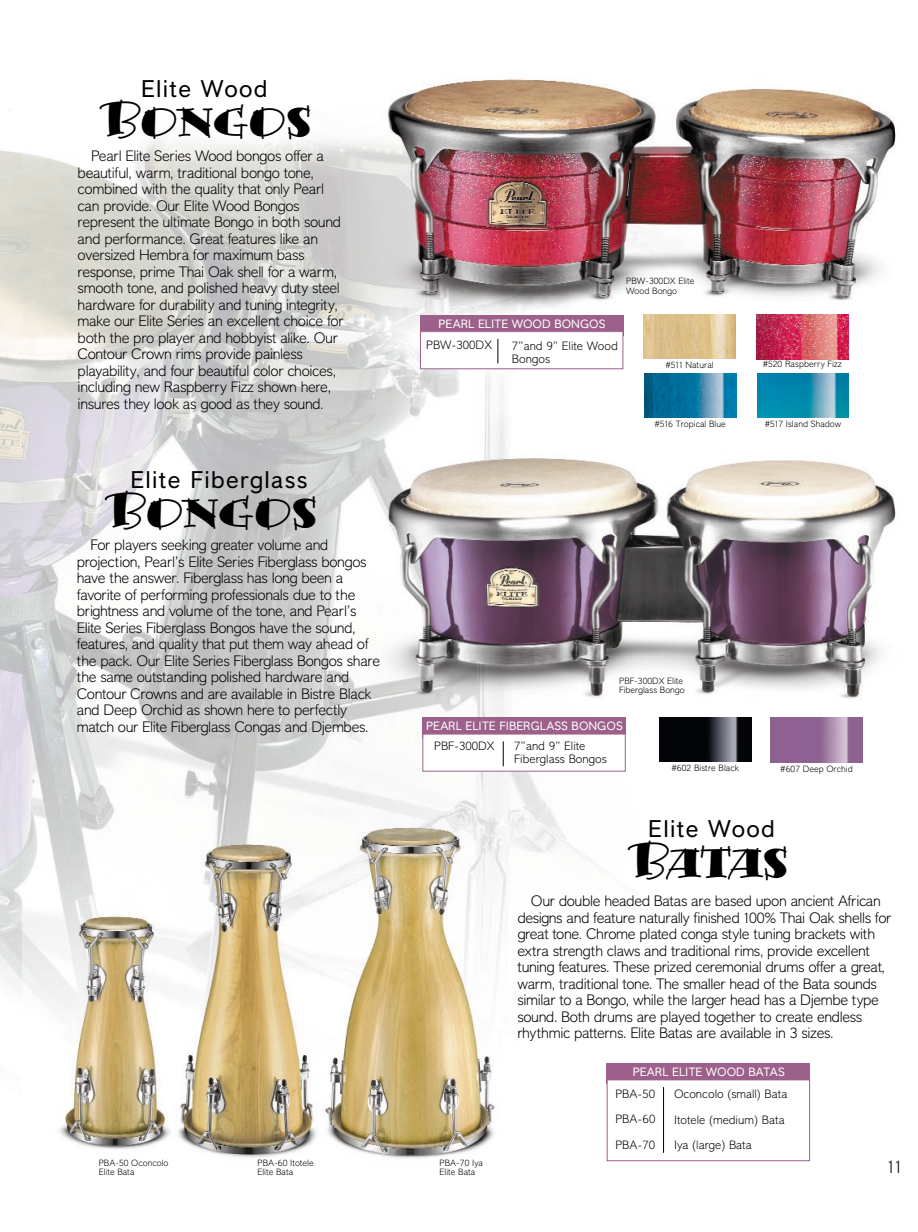
<style>
.page{position:relative;width:918px;height:1232px;background:#fff}
.page>*{position:absolute;margin:0;border:0;box-sizing:border-box;transform-origin:0 0}
.t1{font:45px "Bermuda Solid";color:#000}
.t2{font:700 24px "Liteweit";letter-spacing:.055em;color:#000}
.t3{font:18px "Liteweit";color:#000}
.t4{font:15px/16.5px "Liteweit";letter-spacing:-.025em;color:#000}
.t5{font:12px/25.5px "Liteweit";color:#000}
.t6{font:700 12px "Liteweit";color:#fff}
.t7{font:9px/9px "Liteweit";color:#000}
</style>
<div class="page">
<img style="left:21px;top:79px;width:875px;height:1083px">
<img style="left:0;top:109px;width:21px;height:876px">
<div style="left:422px;top:717px;width:204px;height:20px;background:#9c608a"></div>
<div style="left:423px;top:734px;width:202px;height:37px;background:#fff"></div>
<div style="left:422px;top:733px;width:204px;height:38px;border:1px solid #9c608a"></div>
<svg style="left:503px;top:741px;width:1px;height:25px"></svg>
<img style="left:659px;top:717px;width:92px;height:45px">
<img style="left:771px;top:718px;width:91px;height:44px">
<img style="left:644px;top:314px;width:91px;height:45px">
<img style="left:756px;top:315px;width:92px;height:44px">
<img style="left:644px;top:373px;width:92px;height:45px">
<img style="left:757px;top:373px;width:92px;height:45px">
<div style="left:420px;top:315px;width:203px;height:20px;background:#9c608a"></div>
<div style="left:420px;top:331px;width:203px;height:38px;background:#fff"></div>
<div style="left:420px;top:331px;width:203px;height:38px;border:1px solid #9c608a"></div>
<svg style="left:498px;top:339px;width:1px;height:24px"></svg>
<div style="left:607px;top:1063px;width:203px;height:20px;background:#9c608a"></div>
<div style="left:607px;top:1079px;width:203px;height:81px;background:#fff"></div>
<div style="left:607px;top:1079px;width:203px;height:82px;border:1px solid #9c608a"></div>
<hr style="left:663px;top:1087px;width:1px;height:65px;background:#000">
<h2 class="t2" style="left:141px;top:80px;width:128px">Elite Wood</h2>
<h1 class="t1" style="left:104px;top:94px;width:209px">Bongos</h1>
<p class="t4" style="left:78px;top:149px;width:267px;text-indent:14px">Pearl Elite Series Wood bongos offer a beautiful, warm, traditional bongo tone, combined with the quality that only Pearl can provide. Our Elite Wood Bongos represent the ultimate Bongo in both sound and performance. Great features like an oversized Hembra for maximum bass response, prime Thai Oak shell for a warm, smooth tone, and polished heavy duty steel hardware for durability and tuning integrity, make our Elite Series an excellent choice for both the pro player and hobbyist alike. Our Contour Crown rims provide painless playability, and four beautiful color choices, including new Raspberry Fizz shown here, insures they look as good as they sound.</p>
<h2 class="t2" style="left:130px;top:470px;width:178px">Elite Fiberglass</h2>
<h1 class="t1" style="left:110px;top:485px;width:209px">Bongos</h1>
<p class="t4" style="left:77px;top:538px;width:305px;text-indent:14px">For players seeking greater volume and projection, Pearl’s Elite Series Fiberglass bongos have the answer. Fiberglass has long been a favorite of performing professionals due to the brightness and volume of the tone, and Pearl’s Elite Series Fiberglass Bongos have the sound, features, and quality that put them way ahead of the pack. Our Elite Series Fiberglass Bongos share the same outstanding polished hardware and Contour Crowns and are available in Bistre Black and Deep Orchid as shown here to perfectly match our Elite Fiberglass Congas and Djembes.</p>
<p class="t7" style="left:626px;top:277px;width:70px">PBW-300DX Elite<br>Wood Bongo</p>
<p class="t6" style="left:439px;top:319px;width:168px">PEARL ELITE WOOD BONGOS</p>
<p class="t5" style="left:426px;top:333px;width:67px">PBW-300DX</p>
<p class="t5" style="left:512px;top:340px;width:107px;line-height:12.8px">7”and 9” Elite Wood<br>Bongos</p>
<p class="t7" style="left:665px;top:361px;width:50px">#511 Natural</p>
<p class="t7" style="left:763px;top:360px;width:81px">#520 Raspberry Fizz</p>
<p class="t7" style="left:655px;top:420px;width:73px">#516 Tropical Blue</p>
<p class="t7" style="left:765px;top:420px;width:78px">#517 Island Shadow</p>
<p class="t7" style="left:619px;top:677px;width:67px">PBF-300DX Elite<br>Fiberglass Bongo</p>
<p class="t6" style="left:426px;top:721px;width:198px">PEARL ELITE FIBERGLASS BONGOS</p>
<p class="t5" style="left:434px;top:734px;width:62px">PBF-300DX</p>
<p class="t5" style="left:514px;top:740px;width:94px;line-height:12.8px">7”and 9” Elite<br>Fiberglass Bongos</p>
<p class="t7" style="left:672px;top:764px;width:69px">#602 Bistre Black</p>
<p class="t7" style="left:780px;top:765px;width:74px">#607 Deep Orchid</p>
<h2 class="t2" style="left:648px;top:820px;width:128px">Elite Wood</h2>
<h1 class="t1" style="left:633px;top:835px;width:157px">Batas</h1>
<p class="t4" style="left:517px;top:893px;width:376px;text-indent:14px">Our double headed Batas are based upon ancient African designs and feature naturally finished 100% Thai Oak shells for great tone. Chrome plated conga style tuning brackets with extra strength claws and traditional rims, provide excellent tuning features. These prized ceremonial drums offer a great, warm, traditional tone. The smaller head of the Bata sounds similar to a Bongo, while the larger head has a Djembe type sound. Both drums are played together to create endless rhythmic patterns. Elite Batas are available in 3 sizes.</p>
<p class="t6" style="left:633px;top:1067px;width:154px">PEARL ELITE WOOD BATAS</p>
<p class="t5" style="left:615px;top:1081px;width:41px;text-align:justify">PBA-50<br>PBA-60<br>PBA-70</p>
<p class="t5" style="left:674px;top:1082px;width:115px">Oconcolo (small) Bata<br>Itotele (medium) Bata<br>Iya (large) Bata</p>
<p class="t7" style="left:99px;top:1158px;width:71px">PBA-50 Oconcolo<br>Elite Bata</p>
<p class="t7" style="left:258px;top:1158px;width:58px">PBA-60 Itotele<br>Elite Bata</p>
<p class="t7" style="left:440px;top:1158px;width:45px">PBA-70 Iya<br>Elite Bata</p>
<p class="t3" style="left:887px;top:1159px;width:16px">11</p>
</div>
